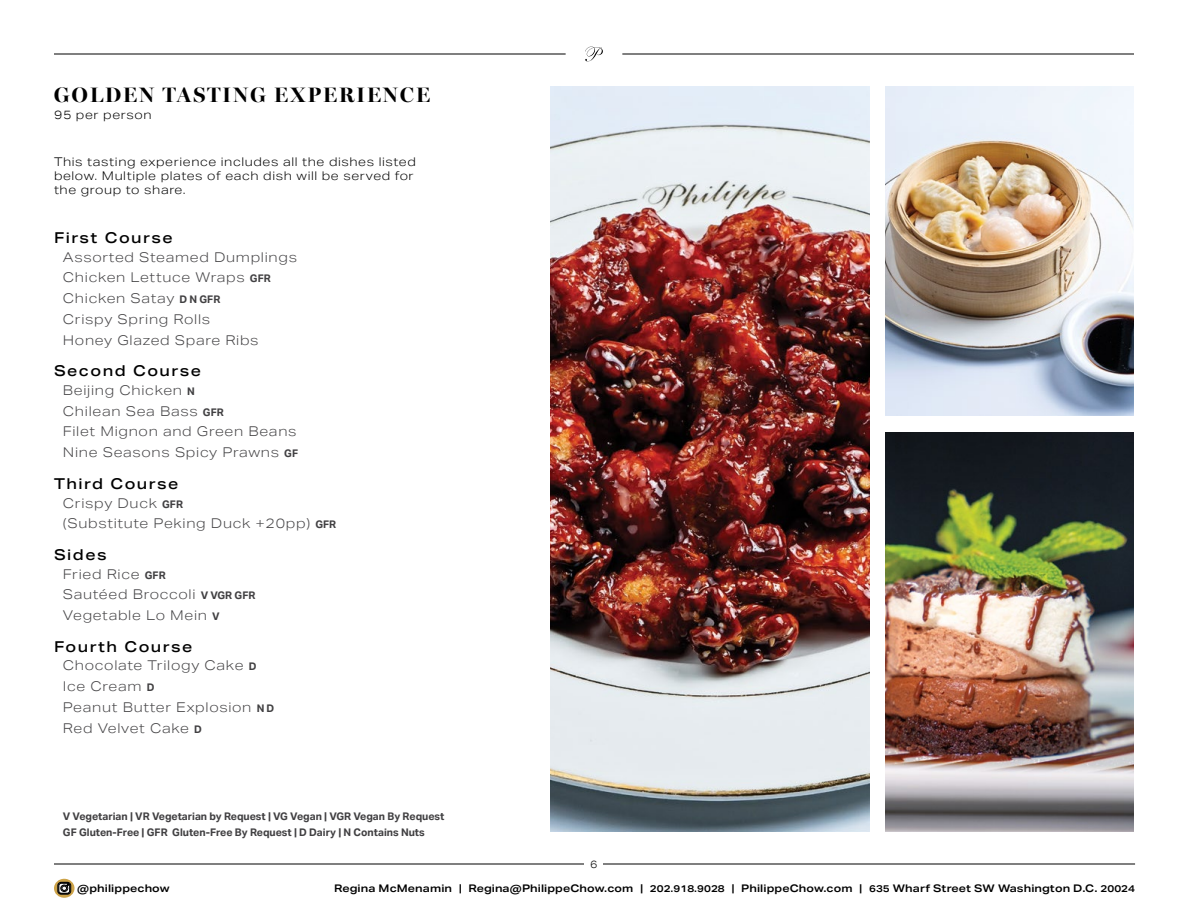
<style>
.page{position:relative;width:1188px;height:918px;background:#fff}
.page>*{position:absolute;margin:0;border:0;box-sizing:border-box;transform-origin:0 0}
.t1{font:700 21px "Miller Banner";letter-spacing:.1em;color:#000}
.t2{font:500 15px "Aktiv Grotesk Ex";letter-spacing:.1em;color:#000}
.t3{font:300 13.5px/20.9px "Aktiv Grotesk Ex";letter-spacing:.05em;color:#464547}
.t4{font:300 12px/14.4px "Aktiv Grotesk Ex";letter-spacing:.05em;color:#000}
.t5{font:600 10.5px "Aktiv Grotesk Ex";letter-spacing:.01em;color:#000}
.t6{font:700 10.5px/16.6px "Aktiv Grotesk";color:#414042}
.t7{font:300 10.5px "Aktiv Grotesk Ex";color:#000}
.s1{font-family:"Aktiv Grotesk";font-weight:700;font-size:10.5px;color:#414042}
.s2{font-size:9.75px}
</style>
<div class="page">
<svg style="left:585px;top:47px;width:18px;height:14px"></svg>
<hr style="left:622px;top:54px;width:512px;height:1px;background:#000">
<hr style="left:54px;top:54px;width:512px;height:1px;background:#000">
<hr style="left:54px;top:864px;width:1081px;height:1px;background:#000">
<svg style="left:54px;top:879px;width:21px;height:19px"></svg>
<svg style="left:57px;top:882px;width:14px;height:13px"></svg>
<div style="left:585px;top:860px;width:18px;height:8px;background:#fff"></div>
<img style="left:551px;top:86px;width:318px;height:746px">
<img style="left:886px;top:432px;width:248px;height:400px">
<img style="left:886px;top:86px;width:248px;height:330px">
<h1 class="t1" style="left:54px;top:83px;width:377px">GOLDEN TASTING EXPERIENCE</h1>
<p class="t4" style="left:54px;top:108px;width:99px">95 per person</p>
<p class="t4" style="left:54px;top:154px;width:363px">This tasting experience includes all the dishes listed below. Multiple plates of each dish will be served for the group to share.</p>
<p class="t2" style="left:54px;top:229px;width:120px">First Course</p>
<p class="t3" style="left:63px;top:246px;width:236px">Assorted Steamed Dumplings<br>Chicken Lettuce Wraps <span class="s1">GFR<br></span>Chicken Satay <span class="s1">D N GFR<br></span>Crispy Spring Rolls<br>Honey Glazed Spare Ribs</p>
<p class="t2" style="left:54px;top:362px;width:149px">Second Course</p>
<p class="t3" style="left:63px;top:380px;width:237px">Beijing Chicken <span class="s1">N<br></span>Chilean Sea Bass <span class="s1">GFR<br></span>Filet Mignon and Green Beans<br>Nine Seasons Spicy Prawns <span class="s1">GF</span></p>
<p class="t2" style="left:54px;top:475px;width:126px">Third Course</p>
<p class="t3" style="left:63px;top:492px;width:275px">Crispy Duck <span class="s1">GFR<br></span>(Substitute Peking Duck +20pp) <span class="s1">GFR</span></p>
<p class="t2" style="left:54px;top:546px;width:54px">Sides</p>
<p class="t3" style="left:63px;top:563px;width:194px">Fried Rice <span class="s1">GFR<br></span>Sautéed Broccoli <span class="s1">V VGR GFR<br></span>Vegetable Lo Mein <span class="s1">V</span></p>
<p class="t2" style="left:54px;top:637px;width:140px">Fourth Course</p>
<p class="t3" style="left:63px;top:655px;width:213px">Chocolate Trilogy Cake <span class="s1">D<br></span>Ice Cream <span class="s1">D<br></span>Peanut Butter Explosion <span class="s1">N D<br></span>Red Velvet Cake <span class="s1">D</span></p>
<p class="t6" style="left:63px;top:808px;width:383px">V Vegetarian | VR Vegetarian by Request | VG Vegan | VGR Vegan By Request<br>GF Gluten-Free | GFR Gluten-Free By Request | D Dairy | N Contains Nuts</p>
<p class="t7" style="left:590px;top:858px;width:9px">6</p>
<p class="t5" style="left:77px;top:882px;width:94px">@philippechow</p>
<p class="t5" style="left:334px;top:882px;width:802px">Regina McMenamin | Regina@PhilippeChow.com | <span class="s2">202.918.9028</span> | PhilippeChow.com | <span class="s2">635</span> Wharf Street SW Washington D.C. <span class="s2">20024</span></p>
</div>
